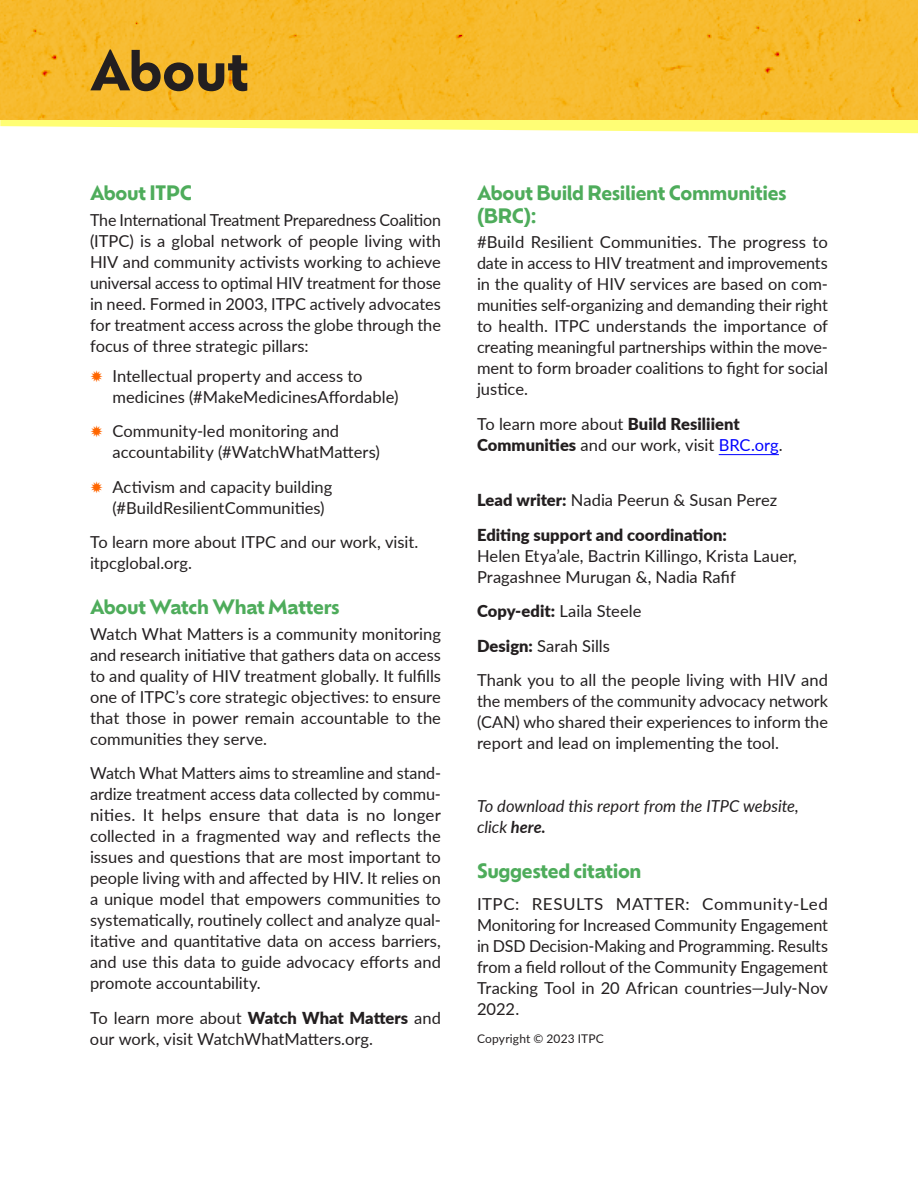
<style>
.page{position:relative;width:918px;height:1188px;background:#fff}
.page>*{position:absolute;margin:0;border:0;box-sizing:border-box;transform-origin:0 0}
.t1{font:700 54px "Ofelia Display";color:#231f20}
.t2{font:700 19.5px/22.5px "Ofelia Display";letter-spacing:-.02em;color:#4eac5b}
.t3{font:16.5px/21px "Lato";color:#231f20}
.t4{font:900 16.5px/34.5px "Lato";letter-spacing:.005em;color:#231f20}
.t5{font:italic 16.5px/21px "Lato";color:#231f20}
.t6{font:12px "Lato";letter-spacing:.015em;color:#231f20}
.s1{color:#f60}
.s2{font-weight:900}
.s3{color:#00f}
.s4{font-weight:400}
.s5{font-weight:700}
</style>
<div class="page">
<svg style="left:0;top:119px;width:918px;height:14px;fill:#fffe75"></svg>
<img style="left:0;top:0;width:918px;height:119px">
<hr style="left:719px;top:454px;width:60px;height:1px;background:#00f">
<h1 class="t1" style="left:90px;top:48px;width:161px">About</h1>
<p class="t2" style="left:90px;top:184px;width:103px">About ITPC</p>
<p class="t3" style="left:90px;top:209px;width:353px;text-align:justify">The International Treatment Preparedness Coalition (ITPC) is a global network of people living with HIV and community activists working to achieve universal access to optimal HIV treatment for those in need. Formed in 2003, ITPC actively advocates for treatment access across the globe through the focus of three strategic pillars:</p>
<p class="t3" style="left:113px;top:365px;width:287px;text-indent:-23px"><span class="s1">✹</span> Intellectual property and access to medicines (#MakeMedicinesAffordable)</p>
<p class="t3" style="left:113px;top:420px;width:269px;text-indent:-23px"><span class="s1">✹</span> Community-led monitoring and accountability (#WatchWhatMatters)</p>
<p class="t3" style="left:113px;top:476px;width:221px;text-indent:-23px"><span class="s1">✹</span> Activism and capacity building (#BuildResilientCommunities)</p>
<p class="t3" style="left:90px;top:531px;width:330px">To learn more about ITPC and our work, visit. itpcglobal.org.</p>
<p class="t2" style="left:90px;top:598px;width:251px">About Watch What Matters</p>
<p class="t3" style="left:90px;top:623px;width:353px;text-align:justify">Watch What Matters is a community monitoring and research initiative that gathers data on access to and quality of HIV treatment globally. It fulfills one of ITPC’s core strategic objectives: to ensure that those in power remain accountable to the communities they serve.</p>
<p class="t3" style="left:90px;top:762px;width:353px;text-align:justify">Watch What Matters aims to streamline and stand&shy;ardize treatment access data collected by commu&shy;nities. It helps ensure that data is no longer collected in a fragmented way and reflects the issues and questions that are most important to people living with and affected by HIV. It relies on a unique model that empowers communities to systematically, routinely collect and analyze qual&shy;itative and quantitative data on access barriers, and use this data to guide advocacy efforts and promote accountability.</p>
<p class="t3" style="left:90px;top:1007px;width:353px">To learn more about <span class="s2">Watch What Matters</span> and our work, visit WatchWhatMatters.org.</p>
<p class="t2" style="left:477px;top:184px;width:311px">About Build Resilient Communities (BRC):</p>
<p class="t3" style="left:477px;top:231px;width:353px;text-align:justify">#Build Resilient Communities. The progress to date in access to HIV treatment and improvements in the quality of HIV services are based on com&shy;munities self-organizing and demanding their right to health. ITPC understands the importance of creating meaningful partnerships within the move&shy;ment to form broader coalitions to fight for social justice.</p>
<p class="t3" style="left:477px;top:413px;width:307px">To learn more about <span class="s2">Build Resiliient<br>Communities</span> and our work, visit <span class="s3">BRC.org</span>.</p>
<p class="t4" style="left:477px;top:482px;width:302px">Lead writer: <span class="s4">Nadia Peerun &amp; Susan Perez<br></span>Editing support and coordination:</p>
<p class="t3" style="left:477px;top:545px;width:321px">Helen Etya’ale, Bactrin Killingo, Krista Lauer,<br>Pragashnee Murugan &amp;, Nadia Rafif</p>
<p class="t3" style="left:477px;top:593px;width:352px;line-height:34.5px"><span class="s2">Copy-edit:</span> Laila Steele<br><span class="s2">Design:</span> Sarah Sills<br>Thank you to all the people living with HIV and</p>
<p class="t3" style="left:477px;top:690px;width:353px;text-align:justify">the members of the community advocacy network (CAN) who shared their experiences to inform the report and lead on implementing the tool.</p>
<p class="t5" style="left:477px;top:797px;width:324px">To download this report from the ITPC website, click <span class="s5">here.</span></p>
<p class="t2" style="left:477px;top:862px;width:166px">Suggested citation</p>
<p class="t3" style="left:477px;top:893px;width:353px;text-align:justify">ITPC: RESULTS MATTER: Community-Led Monitoring for Increased Community Engagement in DSD Decision-Making and Programming. Results from a field rollout of the Community Engagement Tracking Tool in 20 African countries—July-Nov 2022.</p>
<p class="t6" style="left:477px;top:1030px;width:128px">Copyright © 2023 ITPC</p>
</div>
